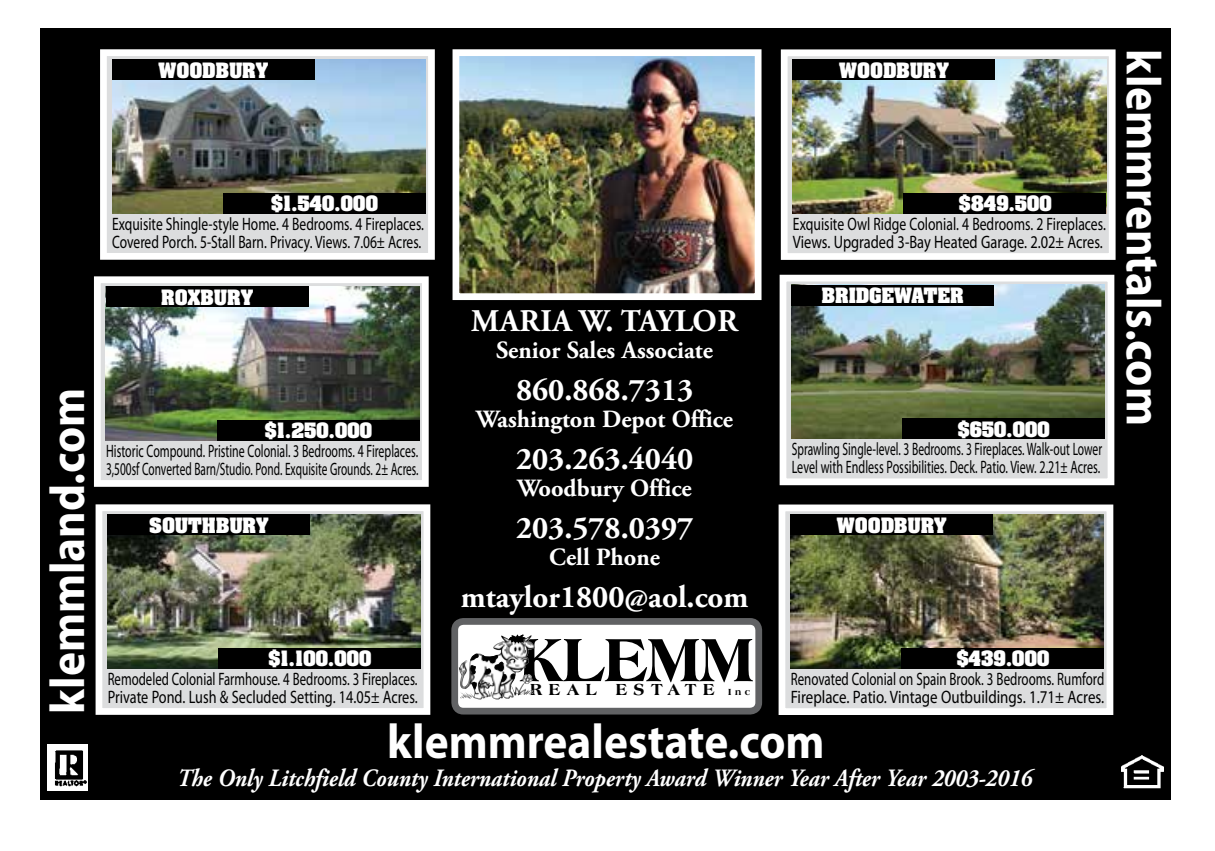
<style>
.page{position:relative;width:1215px;height:851px;background:#fff}
.page>*{position:absolute;margin:0;border:0;box-sizing:border-box;transform-origin:0 0}
.t1{font:800 64.58px "Americana BT";color:#000;scale:.95 1}
.t2{font:700 48.82px "Myriad Pro";color:#fff;scale:.93 1}
.t3{font:700 31.5px "Adobe Garamond Pro";color:#fff}
.t4{font:italic 700 24.75px "Adobe Garamond Pro";color:#fff;scale:.9 1}
.t5{font:700 24.75px "Adobe Garamond Pro";color:#fff}
.t6{font:18px/18px "Myriad Pro";color:#000;scale:.64 1}
.t7{font:18px/18px "Myriad Pro";color:#000;scale:.66 1}
.t8{font:700 18px "Aachen";color:#fff}
.t9{font:18px/18px "Myriad Pro";color:#000;scale:.75 1}
.t10{font:18px/18px "Myriad Pro";color:#000;scale:.71 1}
.t11{font:18px/18px "Myriad Pro";color:#000;scale:.72 1}
.t12{font:18px/18px "Myriad Pro";color:#000;scale:.76 1}
.t13{font:800 17.1px "Americana BT";letter-spacing:.4em;color:#000;scale:.95 1}
.s1{font-size:9.45px}
</style>
<div class="page">
<div style="left:40px;top:28px;width:1130px;height:771px;background:#000"></div>
<img style="left:461px;top:57px;width:293px;height:235px">
<div style="left:453px;top:49px;width:309px;height:251px;border:7px solid #fff"></div>
<img style="left:1121px;top:755px;width:43px;height:33px">
<div style="left:48px;top:744px;width:40px;height:47px;background:#fff"></div>
<img style="left:54px;top:750px;width:33px;height:37px">
<div style="left:103px;top:54px;width:325px;height:203px;background:#dcddde"></div>
<div style="left:100px;top:49px;width:335px;height:211px;border:7px solid #fff"></div>
<img style="left:112px;top:59px;width:313px;height:154px">
<div style="left:112px;top:59px;width:202px;height:21px;background:#000"></div>
<div style="left:223px;top:193px;width:202px;height:20px;background:#000"></div>
<div style="left:783px;top:279px;width:325px;height:203px;background:#dcddde"></div>
<div style="left:780px;top:275px;width:334px;height:210px;border:7px solid #fff"></div>
<img style="left:792px;top:285px;width:313px;height:153px">
<div style="left:99px;top:509px;width:325px;height:203px;background:#dcddde"></div>
<div style="left:96px;top:504px;width:334px;height:210px;border:7px solid #fff"></div>
<img style="left:108px;top:514px;width:313px;height:154px">
<div style="left:108px;top:514px;width:202px;height:21px;background:#000"></div>
<div style="left:219px;top:648px;width:202px;height:20px;background:#000"></div>
<div style="left:784px;top:54px;width:325px;height:203px;background:#dcddde"></div>
<div style="left:781px;top:49px;width:335px;height:211px;border:7px solid #fff"></div>
<img style="left:793px;top:60px;width:313px;height:153px">
<div style="left:793px;top:60px;width:202px;height:20px;background:#000"></div>
<div style="left:904px;top:193px;width:202px;height:20px;background:#000"></div>
<div style="left:97px;top:281px;width:325px;height:203px;background:#dcddde"></div>
<div style="left:94px;top:276px;width:335px;height:211px;border:7px solid #fff"></div>
<img style="left:105px;top:286px;width:314px;height:154px">
<div style="left:106px;top:286px;width:202px;height:21px;background:#000"></div>
<div style="left:217px;top:420px;width:202px;height:20px;background:#000"></div>
<div style="left:791px;top:285px;width:202px;height:20px;background:#000"></div>
<div style="left:902px;top:418px;width:203px;height:21px;background:#000"></div>
<div style="left:782px;top:509px;width:325px;height:203px;background:#dcddde"></div>
<div style="left:779px;top:504px;width:334px;height:211px;border:7px solid #fff"></div>
<img style="left:791px;top:514px;width:313px;height:154px">
<div style="left:791px;top:514px;width:202px;height:21px;background:#000"></div>
<div style="left:455px;top:621px;width:304px;height:90px;background:#fff;border-radius:9px"></div>
<div style="left:451px;top:618px;width:311px;height:96px;border:7px solid #616264;border-radius:9px"></div>
<img style="left:459px;top:635px;width:75px;height:64px">
<svg style="left:470px;top:653px;width:45px;height:35px"></svg>
<svg style="left:509px;top:634px;width:16px;height:9px"></svg>
<div style="left:902px;top:648px;width:202px;height:20px;background:#000"></div>
<h2 class="t2" style="left:36px;top:714px;width:352px;rotate:-90deg">klemmland.com</h2>
<p class="t8" style="left:158px;top:56px;width:111px">WOODBURY</p>
<p class="t8" style="left:839px;top:56px;width:111px">WOODBURY</p>
<p class="t8" style="left:271px;top:190px;width:108px">$1.540.000</p>
<p class="t8" style="left:959px;top:190px;width:94px">$849.500</p>
<p class="t9" style="left:112px;top:214px;width:417px">Exquisite Shingle-style Home. 4 Bedrooms. 4 Fireplaces.<br>Covered Porch. 5-Stall Barn. Privacy. Views. 7.06± Acres.</p>
<p class="t12" style="left:793px;top:214px;width:413px">Exquisite Owl Ridge Colonial. 4 Bedrooms. 2 Fireplaces.<br>Views. Upgraded 3-Bay Heated Garage. 2.02± Acres.</p>
<p class="t8" style="left:161px;top:283px;width:93px">ROXBURY</p>
<p class="t8" style="left:822px;top:282px;width:144px">BRIDGEWATER</p>
<p class="t8" style="left:265px;top:417px;width:109px">$1.250.000</p>
<p class="t7" style="left:106px;top:441px;width:475px">Historic Compound. Pristine Colonial. 3 Bedrooms. 4 Fireplaces.<br>3,500sf Converted Barn/Studio. Pond. Exquisite Grounds. 2± Acres.</p>
<p class="t8" style="left:149px;top:511px;width:121px">SOUTHBURY</p>
<h3 class="t3" style="left:471px;top:302px;width:268px">MARIA W. TAYLOR</h3>
<h3 class="t5" style="left:496px;top:335px;width:218px">Senior Sales Associate</h3>
<h3 class="t3" style="left:516px;top:371px;width:179px">860.868.7313</h3>
<h3 class="t5" style="left:476px;top:404px;width:259px">Washington Depot Office</h3>
<h3 class="t3" style="left:516px;top:440px;width:179px">203.263.4040</h3>
<h3 class="t5" style="left:518px;top:473px;width:176px">Woodbury Office</h3>
<h3 class="t3" style="left:516px;top:509px;width:179px">203.578.0397</h3>
<h3 class="t5" style="left:549px;top:542px;width:112px">Cell Phone</h3>
<h3 class="t3" style="left:461px;top:578px;width:289px">mtaylor1800@aol.com</h3>
<p class="t8" style="left:958px;top:415px;width:93px">$650.000</p>
<p class="t6" style="left:792px;top:440px;width:486px">Sprawling Single-level. 3 Bedrooms. 3 Fireplaces. Walk-out Lower<br>Level with Endless Possibilities. Deck. Patio. View. 2.21± Acres.</p>
<p class="t8" style="left:837px;top:511px;width:111px">WOODBURY</p>
<p class="t8" style="left:268px;top:644px;width:104px">$1.100.000</p>
<p class="t10" style="left:108px;top:669px;width:438px">Remodeled Colonial Farmhouse. 4 Bedrooms. 3 Fireplaces.<br>Private Pond. Lush &amp; Secluded Setting. 14.05± Acres.</p>
<h1 class="t1" style="left:519px;top:621px;width:249px">KLEMM</h1>
<p class="t13" style="left:530px;top:679px;width:233px">REAL ESTATE <span class="s1">Inc</span></p>
<p class="t8" style="left:957px;top:644px;width:94px">$439.000</p>
<p class="t11" style="left:791px;top:669px;width:437px">Renovated Colonial on Spain Brook. 3 Bedrooms. Rumford<br>Fireplace. Patio. Vintage Outbuildings. 1.71± Acres.</p>
<h2 class="t2" style="left:387px;top:709px;width:472px">klemmrealestate.com</h2>
<h3 class="t4" style="left:177px;top:764px;width:952px">The Only Litchfield County International Property Award Winner Year After Year 2003-2016</h3>
<h2 class="t2" style="left:1175px;top:49px;width:406px;rotate:90deg">klemmrentals.com</h2>
</div>
